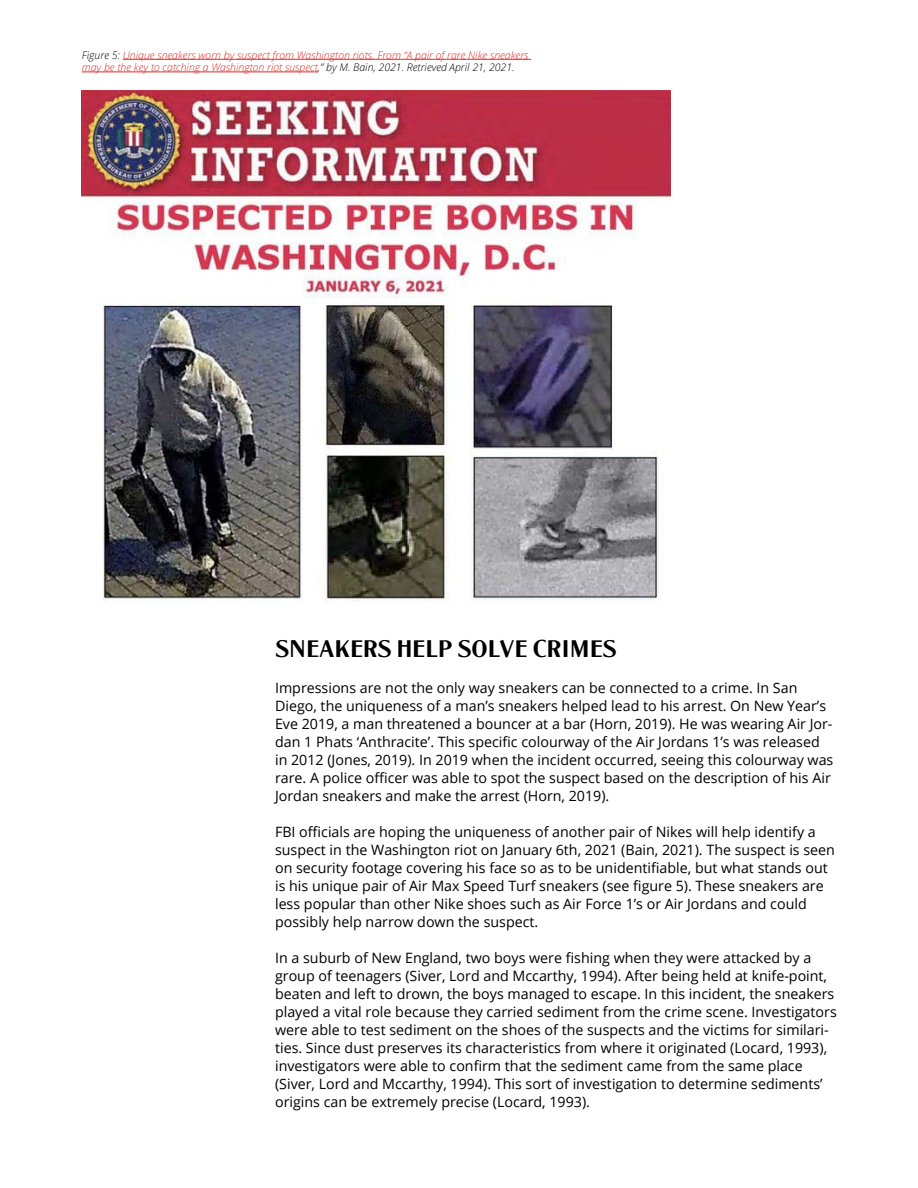
<style>
.page{position:relative;width:918px;height:1188px;background:#fff}
.page>*{position:absolute;margin:0;border:0;box-sizing:border-box;transform-origin:0 0}
.t1{font:21px "LTC Globe Gothic";color:#000}
.t2{font:14.25px/18px "Open Sans";color:#000}
.t3{font:italic 300 10.5px "Open Sans";color:#de2b26}
.s1{color:#000}
</style>
<div class="page">
<hr style="left:123px;top:59px;width:408px;height:1px;background:#de2b26">
<hr style="left:82px;top:72px;width:236px;height:1px;background:#de2b26">
<img style="left:82px;top:91px;width:589px;height:511px">
<p class="t3" style="left:82px;top:47px;width:448px"><span class="s1">Figure 5:</span> Unique sneakers worn by suspect from Washington riots. From “A pair of rare Nike sneakers</p>
<p class="t3" style="left:82px;top:60px;width:434px">may be the key to catching a Washington riot suspect<span class="s1">,” by M. Bain, 2021. Retrieved April 21, 2021.</span></p>
<h2 class="t1" style="left:275px;top:634px;width:343px">SNEAKERS HELP SOLVE CRIMES</h2>
<p class="t2" style="left:275px;top:678px;width:560px">Impressions are not the only way sneakers can be connected to a crime. In San Diego, the uniqueness of a man’s sneakers helped lead to his arrest. On New Year’s Eve 2019, a man threatened a bouncer at a bar (Horn, 2019). He was wearing Air Jor&shy;dan 1 Phats ‘Anthracite’. This specific colourway of the Air Jordans 1’s was released in 2012 (Jones, 2019). In 2019 when the incident occurred, seeing this colourway was rare. A police officer was able to spot the suspect based on the description of his Air Jordan sneakers and make the arrest (Horn, 2019).</p>
<p class="t2" style="left:275px;top:822px;width:561px">FBI officials are hoping the uniqueness of another pair of Nikes will help identify a suspect in the Washington riot on January 6th, 2021 (Bain, 2021). The suspect is seen on security footage covering his face so as to be unidentifiable, but what stands out is his unique pair of Air Max Speed Turf sneakers (see figure 5). These sneakers are less popular than other Nike shoes such as Air Force 1’s or Air Jordans and could possibly help narrow down the suspect.</p>
<p class="t2" style="left:275px;top:948px;width:563px">In a suburb of New England, two boys were fishing when they were attacked by a group of teenagers (Siver, Lord and Mccarthy, 1994). After being held at knife-point, beaten and left to drown, the boys managed to escape. In this incident, the sneakers played a vital role because they carried sediment from the crime scene. Investigators were able to test sediment on the shoes of the suspects and the victims for similari&shy;ties. Since dust preserves its characteristics from where it originated (Locard, 1993), investigators were able to confirm that the sediment came from the same place (Siver, Lord and Mccarthy, 1994). This sort of investigation to determine sediments’ origins can be extremely precise (Locard, 1993).</p>
</div>
